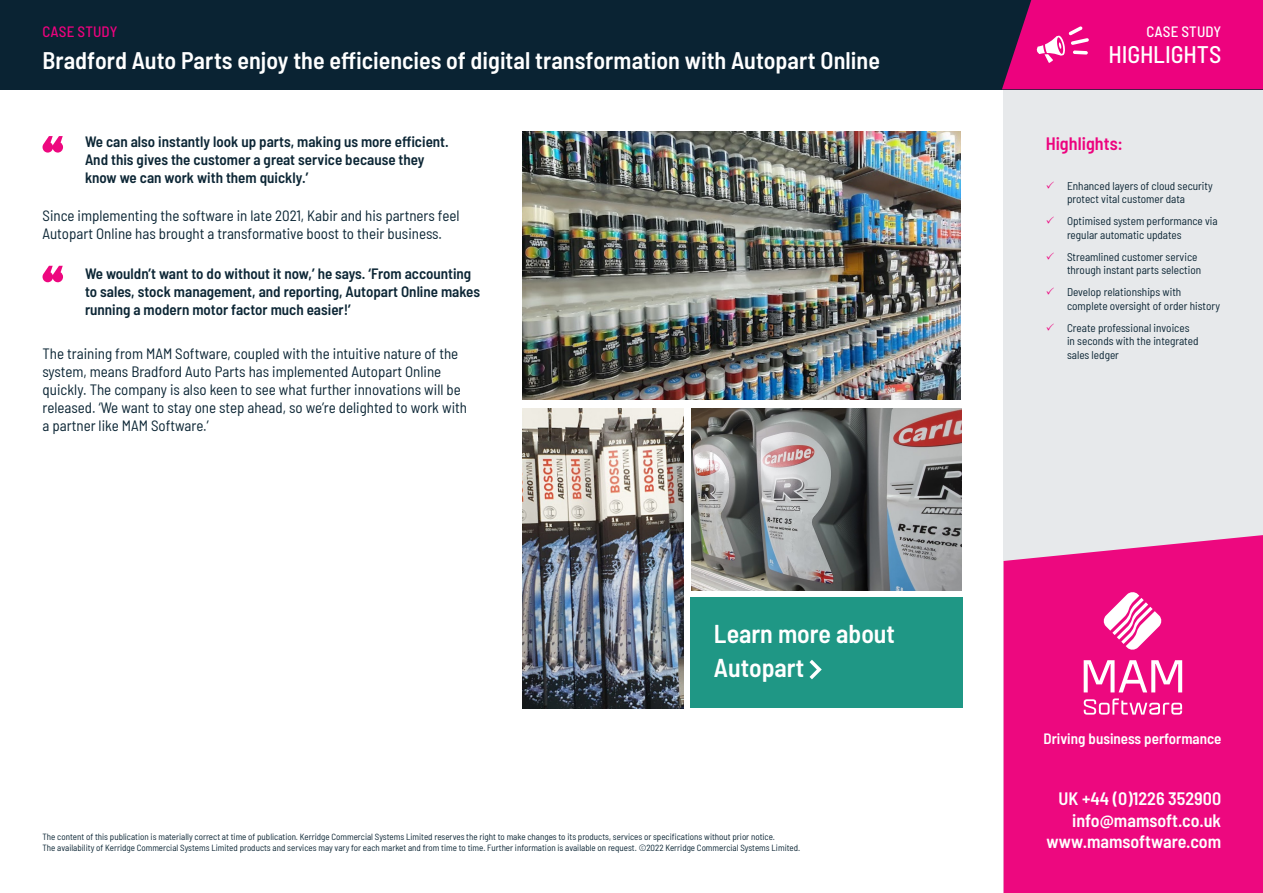
<style>
.page{position:relative;width:1263px;height:893px;background:#fff}
.page>*{position:absolute;margin:0;border:0;box-sizing:border-box;transform-origin:0 0}
.t1{font:600 semi-condensed 25.8px/34.3px "Barlow";color:#fff}
.main_title_-_2nd_pag{font:600 semi-condensed 24px "Barlow";color:#fff}
.sidebar_-_footer_fon{font:500 semi-condensed 24px "Barlow";letter-spacing:-.005em;color:#fff}
.sidebar_-_footer_fon-2{font:600 semi-condensed 18px "Barlow";color:#fff}
.sidebar_-_title{font:600 semi-condensed 18px "Barlow";letter-spacing:.005em;color:#ed027e}
.t2{font:semi-condensed 15px/18px "Barlow";color:#0c2635}
.quote{font:600 semi-condensed 15px/18px "Barlow";color:#0c2635}
.sidebar_-_footer_fon-3{font:600 semi-condensed 15px "Barlow";color:#fff}
.sidebar_-_footer_fon-4{font:500 semi-condensed 15px "Barlow";letter-spacing:.005em;color:#ed027e}
.sidebar_-_footer_fon-5{font:500 semi-condensed 15px "Barlow";letter-spacing:.005em;color:#fff}
.t3{font:semi-condensed 11.25px/13.5px "Barlow";color:#0c2635}
.footer_-_2nd_page{font:semi-condensed 9px "Barlow";color:#0c2635}
.s1{color:#ed027e}
</style>
<div class="page">
<div style="left:1003px;top:0;width:260px;height:893px;background:#e7e9eb"></div>
<div style="left:0;top:0;width:1263px;height:89px;background:#0a2333"></div>
<div style="left:1003px;top:535px;width:260px;height:358px;background:#ed087f"></div>
<svg style="left:1002px;top:0;width:261px;height:89px;background:#e0087c"></svg>
<svg style="left:43px;top:136px;width:20px;height:17px"></svg>
<svg style="left:43px;top:266px;width:20px;height:16px"></svg>
<svg style="left:1103px;top:591px;width:59px;height:59px;background:#f470b5"></svg>
<svg style="left:1084px;top:660px;width:98px;height:32px;background:#f366af"></svg>
<svg style="left:1084px;top:698px;width:98px;height:17px;background:#f252a5"></svg>
<img style="left:523px;top:132px;width:437px;height:268px">
<img style="left:691px;top:408px;width:270px;height:182px">
<img style="left:523px;top:409px;width:160px;height:299px">
<div style="left:690px;top:597px;width:272px;height:111px;background:#1f9785"></div>
<svg style="left:809px;top:660px;width:13px;height:19px"></svg>
<p class="sidebar_-_footer_fon-4" style="left:43px;top:22px;width:76px">CASE STUDY</p>
<p class="sidebar_-_footer_fon-5" style="left:1146px;top:22px;width:76px">CASE STUDY</p>
<p class="sidebar_-_footer_fon" style="left:1109px;top:40px;width:114px">HIGHLIGHTS</p>
<p class="main_title_-_2nd_pag" style="left:43px;top:43px;width:839px">Bradford Auto Parts enjoy the efficiencies of digital transformation with Autopart Online</p>
<p class="quote" style="left:85px;top:131px;width:365px">We can also instantly look up parts, making us more efficient.<br>And this gives the customer a great service because they know we can work with them quickly.’</p>
<p class="t2" style="left:43px;top:206px;width:418px">Since implementing the software in late 2021, Kabir and his partners feel<br>Autopart Online has brought a transformative boost to their business.</p>
<p class="quote" style="left:85px;top:263px;width:397px">We wouldn’t want to do without it now,’ he says. ‘From accounting to sales, stock management, and reporting, Autopart Online makes running a modern motor factor much easier!’</p>
<p class="t2" style="left:43px;top:344px;width:426px">The training from MAM Software, coupled with the intuitive nature of the system, means Bradford Auto Parts has implemented Autopart Online quickly. The company is also keen to see what further innovations will be released. ‘We want to stay one step ahead, so we’re delighted to work with a partner like MAM Software.’</p>
<p class="t1" style="left:714px;top:614px;width:183px">Learn more about<br>Autopart</p>
<p class="footer_-_2nd_page" style="left:43px;top:830px;width:734px">The content of this publication is materially correct at time of publication. Kerridge Commercial Systems Limited reserves the right to make changes to its products, services or specifications without prior notice.</p>
<p class="footer_-_2nd_page" style="left:43px;top:841px;width:759px">The availability of Kerridge Commercial Systems Limited products and services may vary for each market and from time to time. Further information is available on request. ©2022 Kerridge Commercial Systems Limited.</p>
<p class="sidebar_-_title" style="left:1046px;top:130px;width:79px">Highlights:</p>
<p class="t3" style="left:1046px;top:178px;width:169px;text-align:center"><span class="s1">✓</span> Enhanced layers of cloud security protect vital customer data</p>
<p class="t3" style="left:1067px;top:214px;width:152px;text-indent:-21px"><span class="s1">✓</span> Optimised system performance via regular automatic updates</p>
<p class="t3" style="left:1067px;top:249px;width:136px;text-indent:-21px"><span class="s1">✓</span> Streamlined customer service through instant parts selection</p>
<p class="t3" style="left:1067px;top:285px;width:154px;text-indent:-21px"><span class="s1">✓</span> Develop relationships with complete oversight of order history</p>
<p class="t3" style="left:1067px;top:320px;width:133px;text-indent:-21px"><span class="s1">✓</span> Create professional invoices in seconds with the integrated sales ledger</p>
<p class="sidebar_-_footer_fon-3" style="left:1043px;top:728px;width:179px">Driving business performance</p>
<p class="sidebar_-_footer_fon-2" style="left:1058px;top:786px;width:164px">UK +44 (0)1226 352900</p>
<p class="sidebar_-_footer_fon-2" style="left:1072px;top:807px;width:150px">info@mamsoft.co.uk</p>
<p class="sidebar_-_footer_fon-2" style="left:1046px;top:829px;width:176px">www.mamsoftware.com</p>
</div>
